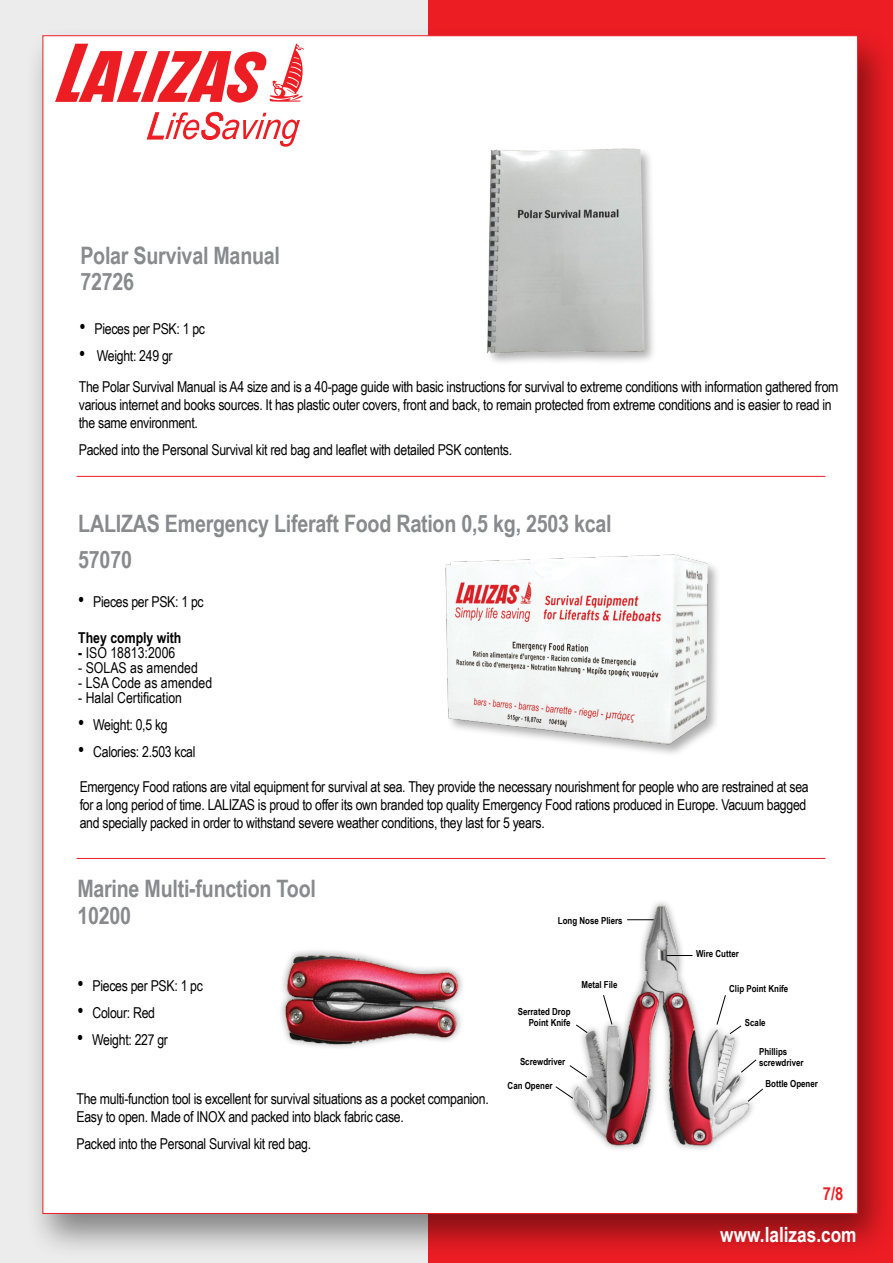
<style>
.page{position:relative;width:893px;height:1263px;background:#fff}
.page>*{position:absolute;margin:0;border:0;box-sizing:border-box;transform-origin:0 0}
.t1{font:700 24px "Arial Narrow";letter-spacing:-.01em;color:#888a8d}
.t2{font:700 21px "Arial Narrow";color:#fff}
.t3{font:700 18px "Arial Narrow";color:#ed1d24}
.t4{font:15px/18px "Arial Narrow";letter-spacing:-.02em;color:#000}
.t5{font:15px "Arial Narrow";color:#000}
.t6{font:700 15px "Arial Narrow";color:#000}
.t7{font:700 9.6px/11.1px "Arial Narrow";color:#000}
.s1{font-size:21px}
.s2{font-weight:700}
</style>
<div class="page">
<div style="left:0;top:0;width:496px;height:1263px;background:#ececed"></div>
<div style="left:428px;top:0;width:465px;height:1263px;background:#ed1d24"></div>
<div style="left:25px;top:26px;width:868px;height:1234px;background:#000;opacity:.45"></div>
<div style="left:43px;top:36px;width:815px;height:1177px;background:#fff"></div>
<svg style="left:55px;top:43px;width:249px;height:60px"></svg>
<svg style="left:147px;top:112px;width:153px;height:35px"></svg>
<hr style="left:77px;top:476px;width:748px;height:1px;background:#ed1d24">
<hr style="left:77px;top:858px;width:748px;height:1px;background:#ed1d24">
<div style="left:485px;top:147px;width:172px;height:219px;background:#000;opacity:.32"></div>
<img style="left:485px;top:147px;width:160px;height:213px">
<img style="left:445px;top:554px;width:273px;height:200px">
<img style="left:281px;top:950px;width:182px;height:98px">
<img style="left:570px;top:902px;width:183px;height:248px">
<svg style="left:667px;top:955px;width:25px;height:1px"></svg>
<svg style="left:627px;top:919px;width:27px;height:1px"></svg>
<svg style="left:575px;top:1024px;width:13px;height:10px"></svg>
<svg style="left:555px;top:1086px;width:19px;height:13px"></svg>
<svg style="left:569px;top:1064px;width:19px;height:14px"></svg>
<svg style="left:740px;top:1059px;width:17px;height:14px"></svg>
<svg style="left:747px;top:1088px;width:16px;height:14px"></svg>
<svg style="left:716px;top:994px;width:26px;height:41px"></svg>
<svg style="left:603px;top:994px;width:10px;height:31px"></svg>
<h1 class="t1" style="left:80px;top:237px;width:201px">Polar Survival Manual</h1>
<h1 class="t1" style="left:80px;top:263px;width:55px">72726</h1>
<p class="t4" style="left:80px;top:319px;width:127px"><span class="s1">•</span> Pieces per PSK: 1 pc</p>
<p class="t4" style="left:79px;top:340px;width:761px;line-height:31px"><span class="s1">•</span> Weight: 249 gr<br>The Polar Survival Manual is A4 size and is a 40-page guide with basic instructions for survival to extreme conditions with information gathered from</p>
<p class="t4" style="left:79px;top:396px;width:754px">various internet and books sources. It has plastic outer covers, front and back, to remain protected from extreme conditions and is easier to read in the same environment.</p>
<p class="t4" style="left:79px;top:441px;width:435px">Packed into the Personal Survival kit red bag and leaflet with detailed PSK contents.</p>
<h1 class="t1" style="left:78px;top:505px;width:535px">LALIZAS Emergency Liferaft Food Ration 0,5 kg, 2503 kcal</h1>
<h1 class="t1" style="left:78px;top:542px;width:55px">57070</h1>
<p class="t4" style="left:78px;top:592px;width:127px"><span class="s1">•</span> Pieces per PSK: 1 pc</p>
<p class="t6" style="left:78px;top:626px;width:105px">They comply with</p>
<p class="t5" style="left:78px;top:641px;width:99px"><span class="s2">-</span> ISO 18813:2006</p>
<p class="t5" style="left:78px;top:656px;width:121px">- SOLAS as amended</p>
<p class="t5" style="left:78px;top:671px;width:136px">- LSA Code as amended</p>
<p class="t5" style="left:78px;top:686px;width:105px">- Halal Certification</p>
<p class="t4" style="left:78px;top:715px;width:91px"><span class="s1">•</span> Weight: 0,5 kg</p>
<p class="t4" style="left:78px;top:742px;width:119px"><span class="s1">•</span> Calories: 2.503 kcal</p>
<p class="t4" style="left:80px;top:778px;width:730px">Emergency Food rations are vital equipment for survival at sea. They provide the necessary nourishment for people who are restrained at sea for a long period of time. LALIZAS is proud to offer its own branded top quality Emergency Food rations produced in Europe. Vacuum bagged and specially packed in order to withstand severe weather conditions, they last for 5 years.</p>
<h1 class="t1" style="left:77px;top:870px;width:240px">Marine Multi-function Tool</h1>
<h1 class="t1" style="left:77px;top:897px;width:55px">10200</h1>
<p class="t7" style="left:558px;top:915px;width:66px">Long Nose Pliers</p>
<p class="t4" style="left:77px;top:976px;width:127px"><span class="s1">•</span> Pieces per PSK: 1 pc</p>
<p class="t4" style="left:77px;top:1003px;width:79px"><span class="s1">•</span> Colour: Red</p>
<p class="t4" style="left:77px;top:1030px;width:92px"><span class="s1">•</span> Weight: 227 gr</p>
<p class="t4" style="left:77px;top:1089px;width:414px">The multi-function tool is excellent for survival situations as a pocket companion.<br>Easy to open. Made of INOX and packed into black fabric case.</p>
<p class="t4" style="left:77px;top:1134px;width:236px">Packed into the Personal Survival kit red bag.</p>
<p class="t7" style="left:518px;top:1006px;width:54px;text-align:right">Serrated Drop<br>Point Knife</p>
<p class="t7" style="left:581px;top:979px;width:38px">Metal File</p>
<p class="t7" style="left:520px;top:1055px;width:47px">Screwdriver</p>
<p class="t7" style="left:508px;top:1080px;width:46px">Can Opener</p>
<p class="t7" style="left:696px;top:947px;width:44px">Wire Cutter</p>
<p class="t7" style="left:729px;top:982px;width:61px">Clip Point Knife</p>
<p class="t7" style="left:745px;top:1017px;width:22px">Scale</p>
<p class="t7" style="left:759px;top:1046px;width:46px">Phillips screwdriver</p>
<p class="t7" style="left:765px;top:1077px;width:54px">Bottle Opener</p>
<p class="t3" style="left:823px;top:1180px;width:22px">7/8</p>
<h2 class="t2" style="left:720px;top:1219px;width:138px">www.lalizas.com</h2>
</div>
